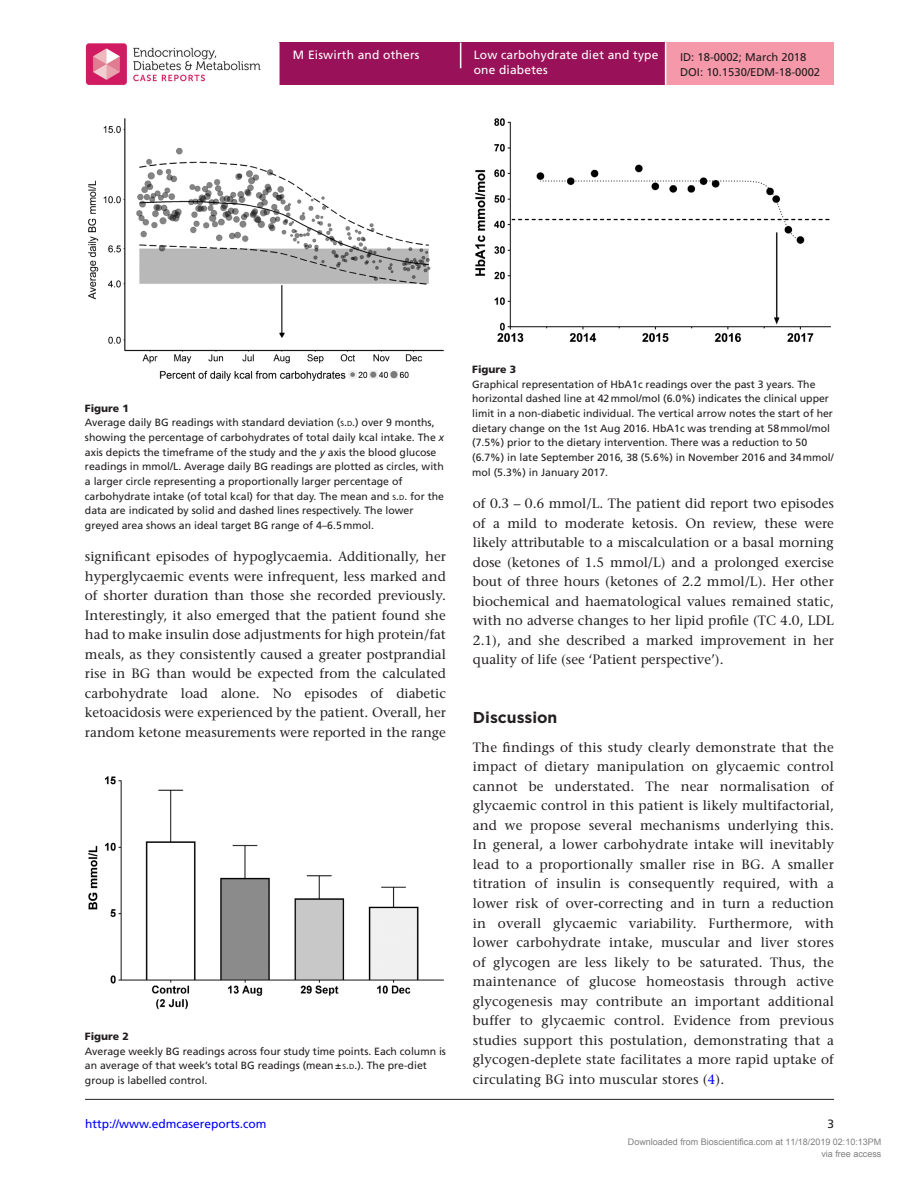
<style>
.page{position:relative;width:919px;height:1187px;background:#fff}
.page>*{position:absolute;margin:0;border:0;box-sizing:border-box;transform-origin:0 0}
.t1{font:700 15.75px "Gotham";color:#231f20}
.TXI{font:500 13.5px/19.5px "Stone Serif Std";color:#231f20;text-align:justify}
.TXT{font:500 13.5px/19.5px "Stone Serif Std";letter-spacing:.01em;color:#231f20;text-align:justify}
.t2{font:12px/14.7px "Frutiger LT Std";letter-spacing:.015em;color:#fff}
.t3{font:12px "Frutiger LT Std";color:#00f}
.t4{font:12px "Frutiger LT Std";color:#231f20}
.t5{font:11.25px "Frutiger LT Std";color:#231f20}
.FC{font:10.5px/14.7px "Frutiger LT Std";color:#231f20}
.FC-2{font:900 10.5px "Frutiger LT Std";color:#231f20}
.t6{font:9px/12px "Arial";color:#808080;text-align:right}
.s1{font-size:7.35px}
.s2{font-style:inherit}
.s3{font-style:italic}
.s4{color:#00f}
</style>
<div class="page">
<div style="left:279px;top:43px;width:385px;height:42px;background:#991259"></div>
<div style="left:666px;top:43px;width:167px;height:42px;background:#f598a9"></div>
<svg style="left:460px;top:43px;width:1px;height:25px"></svg>
<img style="left:85px;top:43px;width:176px;height:42px">
<hr style="left:85px;top:1098px;width:749px;height:1px;background:#231f20">
<img style="left:88px;top:118px;width:356px;height:263px">
<img style="left:88px;top:776px;width:356px;height:233px">
<img style="left:475px;top:118px;width:356px;height:225px">
<p class="t2" style="left:293px;top:48px;width:128px">M Eiswirth and others</p>
<p class="t5" style="left:680px;top:51px;width:128px">ID: 18-0002; March 2018</p>
<p class="t5" style="left:680px;top:65px;width:142px">DOI: 10.1530/EDM-18-0002</p>
<p class="t2" style="left:473px;top:48px;width:186px">Low carbohydrate diet and type one diabetes</p>
<p class="FC-2" style="left:85px;top:402px;width:45px">Figure 1</p>
<p class="FC" style="left:85px;top:415px;width:360px">Average daily BG readings with standard deviation (<span class="s1">S</span><span class="s2">.</span><span class="s1">D</span><span class="s2">.</span>) over 9 months, showing the percentage of carbohydrates of total daily kcal intake. The <span class="s3">x </span>axis depicts the timeframe of the study and the <span class="s3">y</span> axis the blood glucose readings in mmol/L. Average daily BG readings are plotted as circles, with a larger circle representing a proportionally larger percentage of carbohydrate intake (of total kcal) for that day. The mean and <span class="s1">S</span><span class="s2">.</span><span class="s1">D</span><span class="s2">.</span> for the data are indicated by solid and dashed lines respectively. The lower greyed area shows an ideal target BG range of 4–6.5mmol.</p>
<p class="TXI" style="left:85px;top:547px;width:362px">significant episodes of hypoglycaemia. Additionally, her hyperglycaemic events were infrequent, less marked and of shorter duration than those she recorded previously.<br>Interestingly, it also emerged that the patient found she had to make insulin dose adjustments for high protein/fat meals, as they consistently caused a greater postprandial rise in BG than would be expected from the calculated carbohydrate load alone. No episodes of diabetic ketoacidosis were experienced by the patient. Overall, her random ketone measurements were reported in the range</p>
<p class="FC-2" style="left:85px;top:1029px;width:45px">Figure 2</p>
<p class="FC" style="left:85px;top:1043px;width:362px">Average weekly BG readings across four study time points. Each column is an average of that week’s total BG readings (mean± <span class="s1">S</span><span class="s2">.</span><span class="s1">D</span><span class="s2">.</span>). The pre-diet group is labelled control.</p>
<p class="FC-2" style="left:472px;top:363px;width:45px">Figure 3</p>
<p class="FC" style="left:472px;top:377px;width:363px">Graphical representation of HbA1c readings over the past 3 years. The horizontal dashed line at 42mmol/mol (6.0%) indicates the clinical upper limit in a non-diabetic individual. The vertical arrow notes the start of her dietary change on the 1st Aug 2016. HbA1c was trending at 58mmol/mol (7.5%) prior to the dietary intervention. There was a reduction to 50 (6.7%) in late September 2016, 38 (5.6%) in November 2016 and 34mmol/ mol (5.3%) in January 2017.</p>
<p class="TXI" style="left:473px;top:493px;width:362px">of 0.3 – 0.6 mmol/L. The patient did report two episodes of a mild to moderate ketosis. On review, these were likely attributable to a miscalculation or a basal morning dose (ketones of 1.5 mmol/L) and a prolonged exercise bout of three hours (ketones of 2.2 mmol/L). Her other biochemical and haematological values remained static, with no adverse changes to her lipid profile (TC 4.0, LDL 2.1), and she described a marked improvement in her quality of life (see ‘Patient perspective’).</p>
<h1 class="t1" style="left:473px;top:706px;width:86px">Discussion</h1>
<p class="TXT" style="left:473px;top:737px;width:362px">The findings of this study clearly demonstrate that the impact of dietary manipulation on glycaemic control cannot be understated. The near normalisation of glycaemic control in this patient is likely multifactorial, and we propose several mechanisms underlying this.<br>In general, a lower carbohydrate intake will inevitably lead to a proportionally smaller rise in BG. A smaller titration of insulin is consequently required, with a lower risk of over-correcting and in turn a reduction in overall glycaemic variability. Furthermore, with lower carbohydrate intake, muscular and liver stores of glycogen are less likely to be saturated. Thus, the maintenance of glucose homeostasis through active glycogenesis may contribute an important additional buffer to glycaemic control. Evidence from previous studies support this postulation, demonstrating that a glycogen-deplete state facilitates a more rapid uptake of circulating BG into muscular stores (<span class="s4">4</span>).</p>
<p class="t3" style="left:85px;top:1116px;width:183px">http://www.edmcasereports.com</p>
<p class="t4" style="left:827px;top:1116px;width:8px">3</p>
<p class="t6" style="left:627px;top:1136px;width:255px">Downloaded from Bioscientifica.com at 11/18/2019 02:10:13PM via free access</p>
</div>
